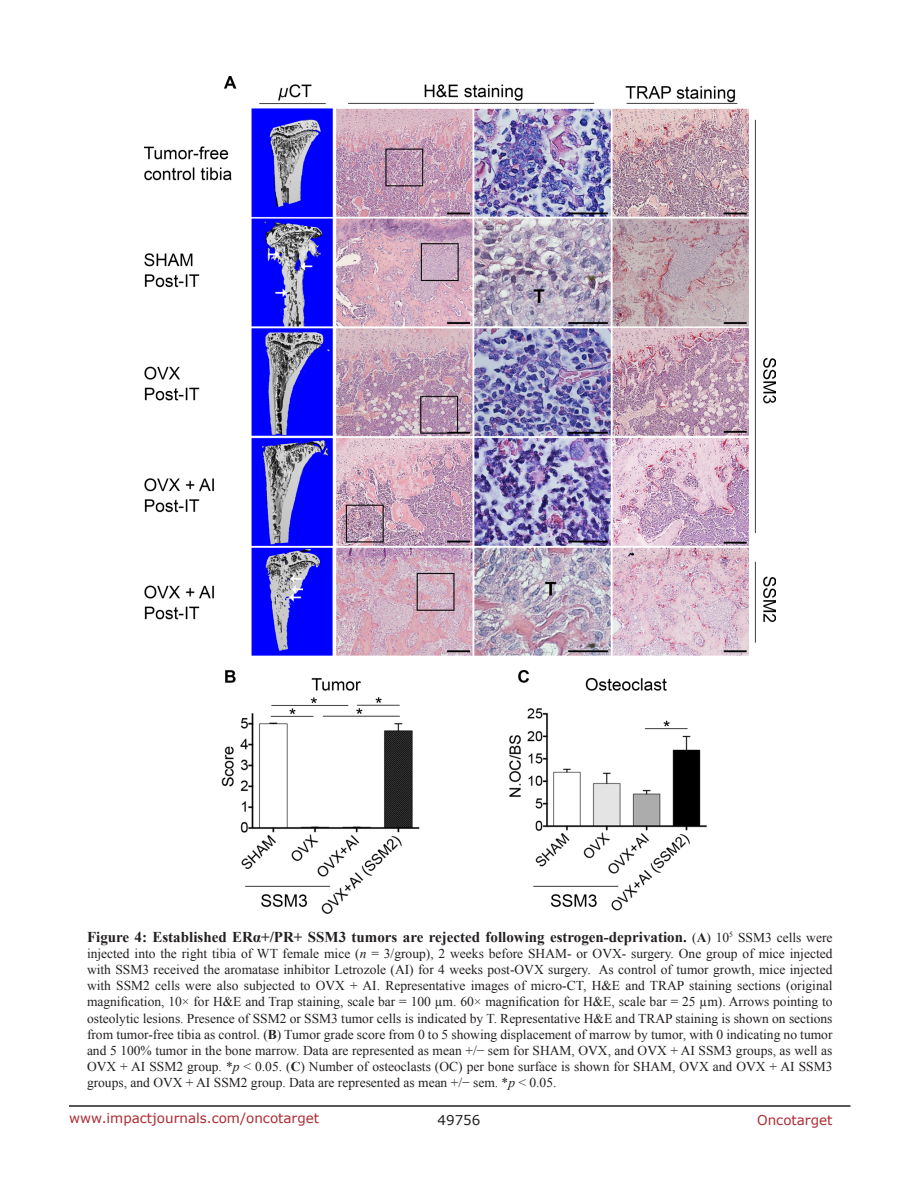
<style>
.page{position:relative;width:918px;height:1188px;background:#fff}
.page>*{position:absolute;margin:0;border:0;box-sizing:border-box;transform-origin:0 0}
.t1{font:700 15px "Times New Roman";color:#231f20}
.t2{font:13.5px/16.2px "Times New Roman";color:#231f20;text-align:justify}
.t3{font:13.5px "Verdana";color:#ac2b31}
.t4{font:13.5px "Verdana";color:#231f20}
.s1{font-weight:400;font-size:13.5px}
.s2{font-size:13.5px}
.s3{font-style:italic}
.s4{font-weight:700}
</style>
<div class="page">
<hr style="left:69px;top:1105px;width:781px;height:2px;background:#231f20">
<img style="left:144px;top:76px;width:631px;height:837px">
<p class="t1" style="left:87px;top:926px;width:747px">Figure 4: Established ERα+/PR+ SSM3 tumors are rejected following estrogen-deprivation. <span class="s1">(</span><span class="s2">A</span><span class="s1">) 10</span><sup>5</sup> <span class="s1">SSM3 cells were</span></p>
<p class="t2" style="left:87px;top:945px;width:747px">injected into the right tibia of WT female mice (<span class="s3">n</span> = 3/group), 2 weeks before SHAM- or OVX- surgery. One group of mice injected with SSM3 received the aromatase inhibitor Letrozole (AI) for 4 weeks post-OVX surgery. As control of tumor growth, mice injected with SSM2 cells were also subjected to OVX + AI. Representative images of micro-CT, H&amp;E and TRAP staining sections (original magnification, 10× for H&amp;E and Trap staining, scale bar = 100 µm. 60× magnification for H&amp;E, scale bar = 25 µm). Arrows pointing to osteolytic lesions. Presence of SSM2 or SSM3 tumor cells is indicated by T. Representative H&amp;E and TRAP staining is shown on sections from tumor-free tibia as control. (<span class="s4">B</span>) Tumor grade score from 0 to 5 showing displacement of marrow by tumor, with 0 indicating no tumor and 5 100% tumor in the bone marrow. Data are represented as mean +/− sem for SHAM, OVX, and OVX + AI SSM3 groups, as well as OVX + AI SSM2 group. *<span class="s3">p</span> &lt; 0.05. (<span class="s4">C</span>) Number of osteoclasts (OC) per bone surface is shown for SHAM, OVX and OVX + AI SSM3 groups, and OVX + AI SSM2 group. Data are represented as mean +/− sem. *<span class="s3">p</span> &lt; 0.05.</p>
<p class="t3" style="left:69px;top:1109px;width:252px">www.impactjournals.com/oncotarget</p>
<p class="t4" style="left:438px;top:1111px;width:44px">49756</p>
<p class="t3" style="left:757px;top:1111px;width:77px">Oncotarget</p>
</div>
